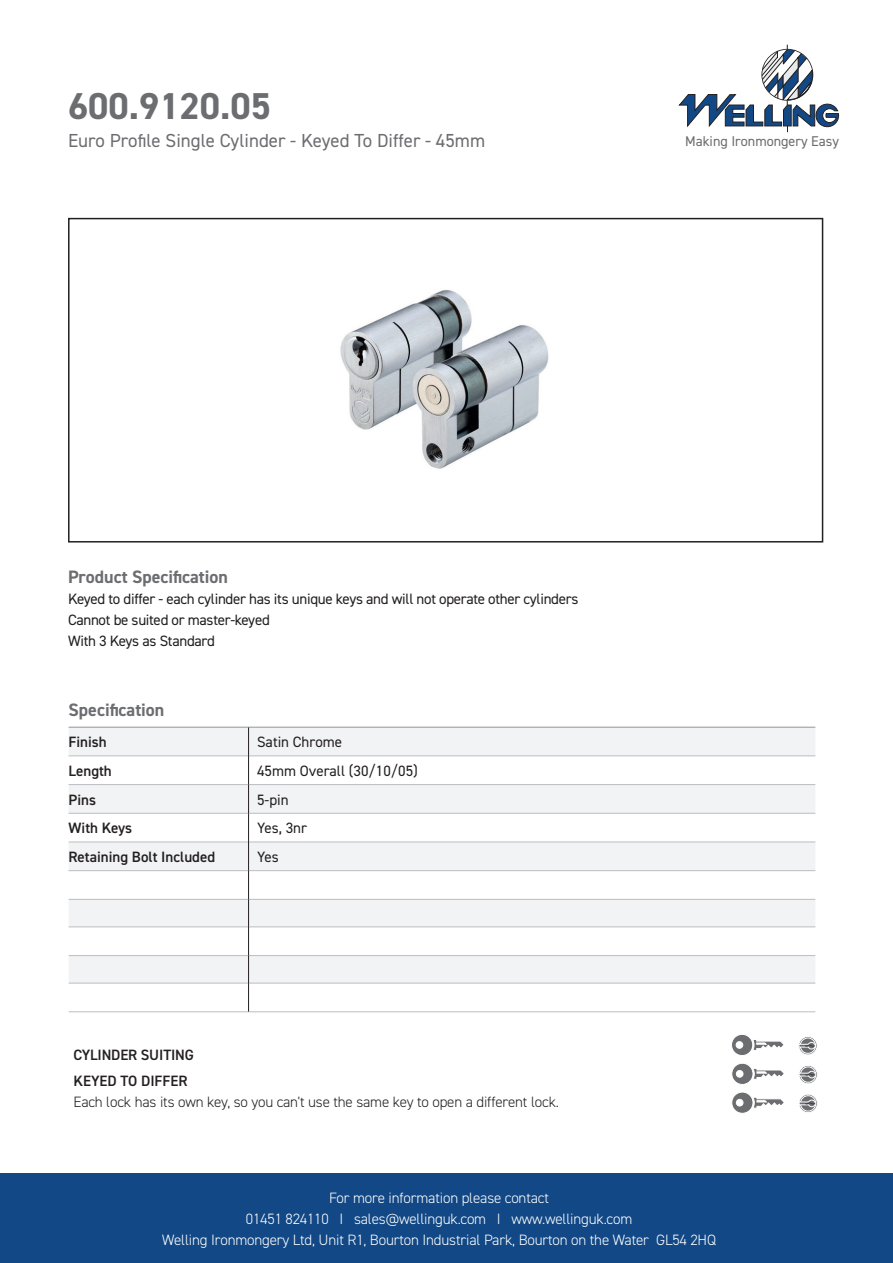
<style>
.page{position:relative;width:893px;height:1263px;background:#fff}
.page>*{position:absolute;margin:0;border:0;box-sizing:border-box;transform-origin:0 0}
.t1{font:700 37.5px "DIN2014";color:#6c6d70}
.t2{font:18.9px "DIN2014";color:#6c6d70}
.t3{font:700 18px "DIN2014";color:#6c6d70}
.t4{font:300 15px/21px "DIN2014";letter-spacing:-.01em;color:#fff;text-align:center}
.t5{font:15px "DIN2014";letter-spacing:-.02em;color:#231f20}
.t6{font:600 15px "DIN2014";color:#231f20}
.t7{font:300 15px "DIN2014";letter-spacing:-.01em;color:#231f20}
.t8{font:15px "DIN2014";color:#231f20}
.t9{font:14.1px "DIN2014";color:#6c6d70}
</style>
<div class="page">
<div style="left:0;top:1174px;width:893px;height:89px;background:#124885"></div>
<svg style="left:678px;top:45px;width:161px;height:87px"></svg>
<div style="left:68px;top:218px;width:755px;height:324px;border:2px solid #231f20"></div>
<svg style="left:69px;top:728px;width:746px;height:255px;fill:#f2f3f4"></svg>
<hr style="left:69px;top:727px;width:180px;height:1px;background:#939598">
<hr style="left:249px;top:727px;width:566px;height:1px;background:#939598">
<hr style="left:69px;top:756px;width:179px;height:1px;background:#bcbdc0">
<hr style="left:249px;top:756px;width:566px;height:1px;background:#bcbdc0">
<hr style="left:69px;top:784px;width:179px;height:1px;background:#bcbdc0">
<hr style="left:249px;top:784px;width:566px;height:1px;background:#bcbdc0">
<hr style="left:69px;top:813px;width:179px;height:1px;background:#bcbdc0">
<hr style="left:249px;top:813px;width:566px;height:1px;background:#bcbdc0">
<hr style="left:69px;top:842px;width:179px;height:1px;background:#bcbdc0">
<hr style="left:249px;top:842px;width:566px;height:1px;background:#bcbdc0">
<hr style="left:69px;top:870px;width:179px;height:1px;background:#bcbdc0">
<hr style="left:249px;top:870px;width:566px;height:1px;background:#bcbdc0">
<hr style="left:69px;top:899px;width:179px;height:1px;background:#bcbdc0">
<hr style="left:249px;top:899px;width:566px;height:1px;background:#bcbdc0">
<hr style="left:69px;top:927px;width:179px;height:1px;background:#bcbdc0">
<hr style="left:249px;top:927px;width:566px;height:1px;background:#bcbdc0">
<hr style="left:69px;top:955px;width:179px;height:1px;background:#bcbdc0">
<hr style="left:249px;top:955px;width:566px;height:1px;background:#bcbdc0">
<hr style="left:69px;top:983px;width:179px;height:1px;background:#bcbdc0">
<hr style="left:249px;top:983px;width:566px;height:1px;background:#bcbdc0">
<hr style="left:69px;top:1011px;width:180px;height:1px;background:#bcbdc0">
<hr style="left:249px;top:1011px;width:566px;height:1px;background:#bcbdc0">
<svg style="left:248px;top:727px;width:1px;height:284px"></svg>
<img style="left:340px;top:290px;width:209px;height:179px">
<svg style="left:732px;top:1092px;width:52px;height:21px"></svg>
<svg style="left:799px;top:1094px;width:18px;height:18px"></svg>
<div style="left:799px;top:1094px;width:18px;height:19px;border:1px solid #fff;border-radius:50%"></div>
<svg style="left:800px;top:1096px;width:16px;height:15px"></svg>
<div style="left:800px;top:1095px;width:16px;height:16px;border:1px solid #fff;border-radius:50%"></div>
<svg style="left:799px;top:1100px;width:17px;height:7px"></svg>
<svg style="left:732px;top:1063px;width:52px;height:21px"></svg>
<svg style="left:799px;top:1065px;width:18px;height:19px"></svg>
<div style="left:799px;top:1065px;width:18px;height:19px;border:1px solid #fff;border-radius:50%"></div>
<svg style="left:800px;top:1067px;width:16px;height:15px"></svg>
<div style="left:800px;top:1067px;width:16px;height:15px;border:1px solid #fff;border-radius:50%"></div>
<svg style="left:799px;top:1071px;width:17px;height:7px"></svg>
<svg style="left:732px;top:1034px;width:52px;height:21px"></svg>
<svg style="left:799px;top:1036px;width:18px;height:19px"></svg>
<div style="left:798px;top:1036px;width:19px;height:19px;border:1px solid #fff;border-radius:50%"></div>
<svg style="left:800px;top:1038px;width:16px;height:15px"></svg>
<div style="left:800px;top:1038px;width:16px;height:15px;border:1px solid #fff;border-radius:50%"></div>
<svg style="left:798px;top:1042px;width:18px;height:7px"></svg>
<p class="t1" style="left:68px;top:81px;width:204px">600.9120.05</p>
<p class="t2" style="left:68px;top:128px;width:419px">Euro Profile Single Cylinder - Keyed To Differ - 45mm</p>
<p class="t9" style="left:685px;top:132px;width:155px">Making Ironmongery Easy</p>
<p class="t3" style="left:68px;top:565px;width:161px">Product Specification</p>
<p class="t5" style="left:68px;top:589px;width:512px">Keyed to differ - each cylinder has its unique keys and will not operate other cylinders</p>
<p class="t5" style="left:68px;top:610px;width:203px">Cannot be suited or master-keyed</p>
<p class="t5" style="left:68px;top:631px;width:148px">With 3 Keys as Standard</p>
<p class="t3" style="left:69px;top:697px;width:97px">Specification</p>
<p class="t6" style="left:69px;top:732px;width:40px">Finish</p>
<p class="t8" style="left:257px;top:733px;width:87px">Satin Chrome</p>
<p class="t6" style="left:69px;top:761px;width:45px">Length</p>
<p class="t8" style="left:257px;top:761px;width:162px">45mm Overall (30/10/05)</p>
<p class="t6" style="left:69px;top:790px;width:29px">Pins</p>
<p class="t5" style="left:257px;top:790px;width:33px">5-pin</p>
<p class="t6" style="left:69px;top:818px;width:65px">With Keys</p>
<p class="t5" style="left:257px;top:819px;width:51px">Yes, 3nr</p>
<p class="t6" style="left:69px;top:847px;width:148px">Retaining Bolt Included</p>
<p class="t5" style="left:257px;top:848px;width:23px">Yes</p>
<p class="t6" style="left:73px;top:1044px;width:122px">CYLINDER SUITING</p>
<p class="t6" style="left:73px;top:1070px;width:116px">KEYED TO DIFFER</p>
<p class="t7" style="left:73px;top:1092px;width:487px">Each lock has its own key, so you can't use the same key to open a different lock.</p>
<p class="t4" style="left:162px;top:1187px;width:555px">For more information please contact<br>01451 824110 I sales@wellinguk.com I www.wellinguk.com<br>Welling Ironmongery Ltd, Unit R1, Bourton Industrial Park, Bourton on the Water GL54 2HQ</p>
</div>
